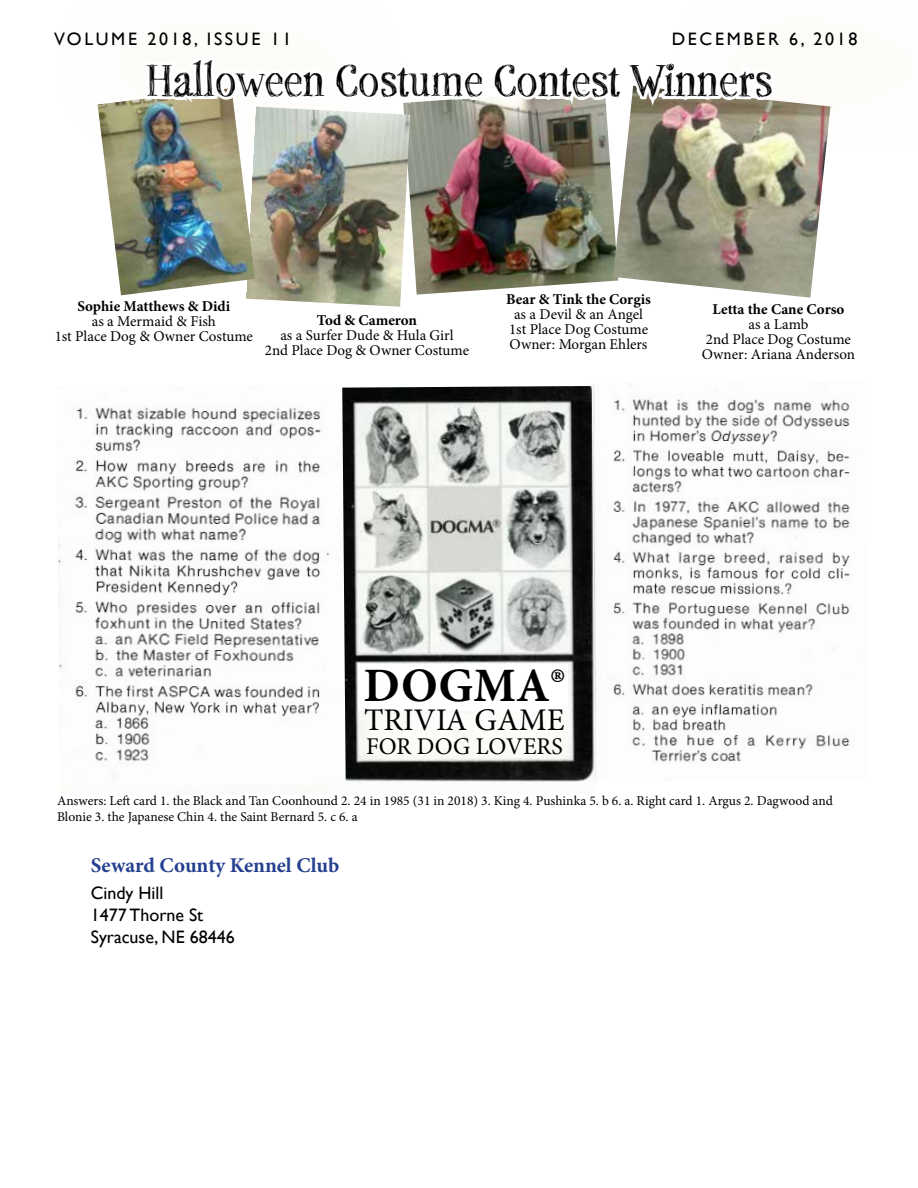
<style>
.page{position:relative;width:918px;height:1188px;background:#fff}
.page>*{position:absolute;margin:0;border:0;box-sizing:border-box;transform-origin:0 0}
.t1{font:49.5px "P22 Stanyan";color:#000}
.t2{font:700 48px "Minion Pro";letter-spacing:.01em;color:#000}
.t3{font:31.5px "Minion Pro";color:#000}
.t4{font:24px "Minion Pro";color:#000}
.t5{font:700 21px "Minion Pro";letter-spacing:-.005em;color:#25408f}
.t6{font:18px/21.6px "Gill Sans";color:#000}
.t7{font:18px "Gill Sans";letter-spacing:.15em;color:#000}
.t8{font:15px/15px "Minion Pro";color:#000;text-align:center}
.t9{font:700 15px "Minion Pro";color:#000}
.t10{font:13.5px/16.2px "Minion Pro";color:#000}
</style>
<div class="page">
<img style="left:346px;top:386px;width:246px;height:396px">
<div style="left:359px;top:664px;width:209px;height:46px;background:#fff"></div>
<img style="left:58px;top:387px;width:288px;height:394px">
<img style="left:592px;top:383px;width:258px;height:399px">
<img style="left:780px;top:159px;width:45px;height:139px">
<svg style="left:780px;top:101px;width:51px;height:58px;background:#b7ad9b"></svg>
<img style="left:97px;top:85px;width:683px;height:222px">
<p class="t7" style="left:54px;top:28px;width:239px">VOLUME 2018, ISSUE 11</p>
<p class="t7" style="left:672px;top:28px;width:187px">DECEMBER 6, 2018</p>
<h1 class="t1" style="left:146px;top:54px;width:628px">Halloween Costume Contest Winners</h1>
<p class="t9" style="left:77px;top:296px;width:154px">Sophie Matthews &amp; Didi</p>
<p class="t8" style="left:55px;top:314px;width:200px">as a Mermaid &amp; Fish<br>1st Place Dog &amp; Owner Costume</p>
<p class="t9" style="left:317px;top:309px;width:102px">Tod &amp; Cameron</p>
<p class="t8" style="left:265px;top:327px;width:206px">as a Surfer Dude &amp; Hula Girl<br>2nd Place Dog &amp; Owner Costume</p>
<p class="t9" style="left:506px;top:288px;width:146px">Bear &amp; Tink the Corgis</p>
<p class="t8" style="left:509px;top:306px;width:140px">as a Devil &amp; an Angel<br>1st Place Dog Costume<br>Owner: Morgan Ehlers</p>
<p class="t9" style="left:712px;top:299px;width:134px">Letta the Cane Corso</p>
<p class="t8" style="left:702px;top:317px;width:155px">as a Lamb<br>2nd Place Dog Costume<br>Owner: Ariana Anderson</p>
<h2 class="t2" style="left:364px;top:652px;width:203px">DOGMA®</h2>
<h3 class="t3" style="left:364px;top:699px;width:202px">TRIVIA GAME</h3>
<h3 class="t4" style="left:366px;top:730px;width:198px">FOR DOG LOVERS</h3>
<p class="t10" style="left:57px;top:793px;width:777px">Answers: Left card 1. the Black and Tan Coonhound 2. 24 in 1985 (31 in 2018) 3. King 4. Pushinka 5. b 6. a. Right card 1. Argus 2. Dagwood and<br>Blonie 3. the Japanese Chin 4. the Saint Bernard 5. c 6. a</p>
<h3 class="t5" style="left:91px;top:851px;width:250px">Seward County Kennel Club</h3>
<p class="t6" style="left:91px;top:882px;width:145px">Cindy Hill<br>1477 Thorne St<br>Syracuse, NE 68446</p>
</div>
